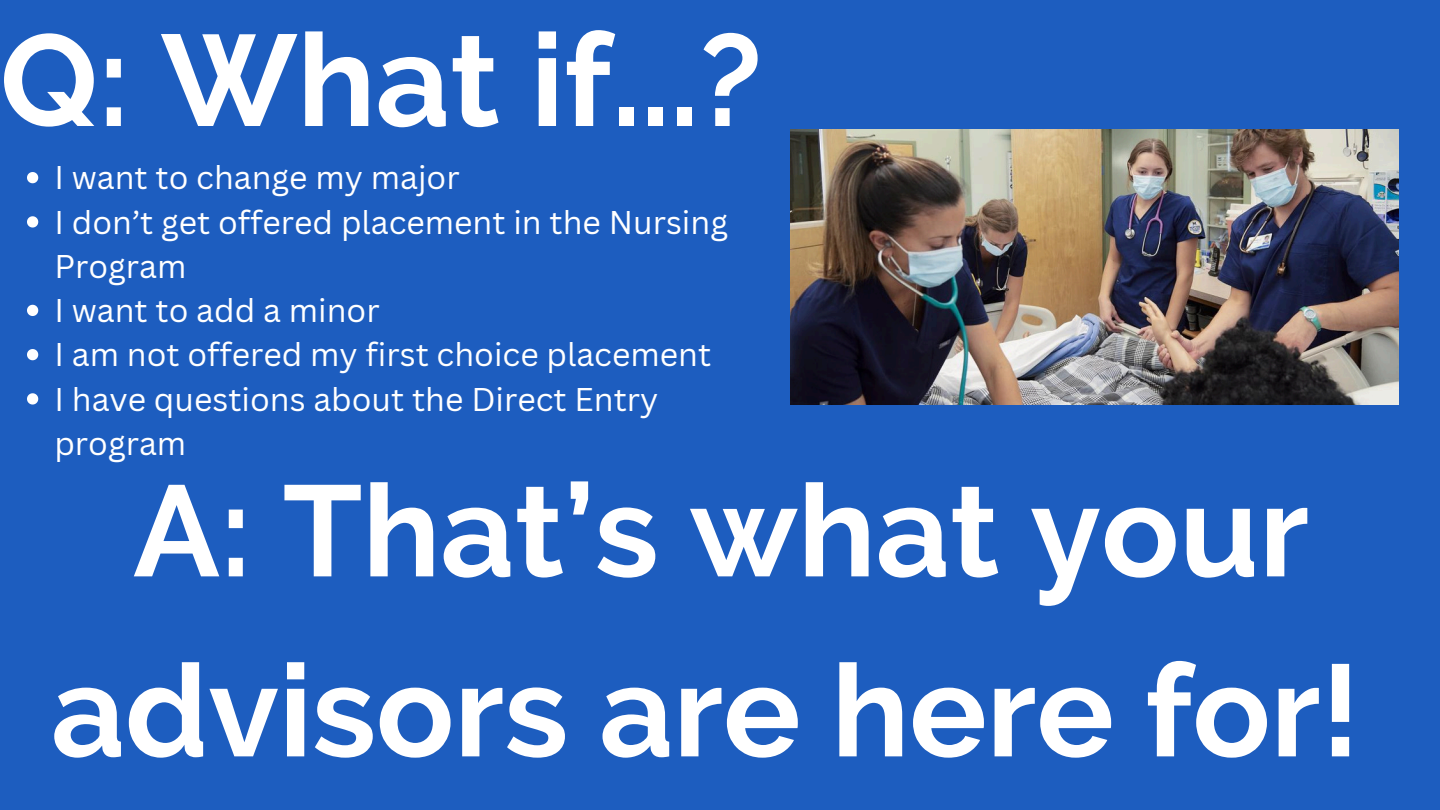
<style>
.page{position:relative;width:1440px;height:810px;background:#1d5dbf}
.page>*{position:absolute;margin:0;border:0;box-sizing:border-box;transform-origin:0 0}
.t1{font:700 129.6px "Raleway";color:#fff}
.t2{font:700 129px/180px "Raleway";color:#fff;text-align:center}
.t3{font:32px/44.2px "Canva Sans";color:#fff}
</style>
<div class="page">
<img style="left:791px;top:130px;width:608px;height:275px">
<svg style="left:27px;top:172px;width:11px;height:11px"></svg>
<svg style="left:27px;top:216px;width:11px;height:12px"></svg>
<svg style="left:27px;top:305px;width:11px;height:11px"></svg>
<svg style="left:27px;top:349px;width:11px;height:11px"></svg>
<svg style="left:27px;top:393px;width:11px;height:12px"></svg>
<p class="t1" style="left:0;top:4px;width:764px">Q: What if...?</p>
<p class="t3" style="left:54px;top:155px;width:407px">I want to change my major</p>
<p class="t3" style="left:54px;top:199px;width:675px">I don’t get offered placement in the Nursing<br>Program</p>
<p class="t3" style="left:54px;top:288px;width:327px">I want to add a minor</p>
<p class="t3" style="left:54px;top:332px;width:658px">I am not offered my first choice placement</p>
<p class="t3" style="left:54px;top:376px;width:605px">I have questions about the Direct Entry program</p>
<h1 class="t2" style="left:51px;top:441px;width:1311px">A: That’s what your advisors are here for!</h1>
</div>
